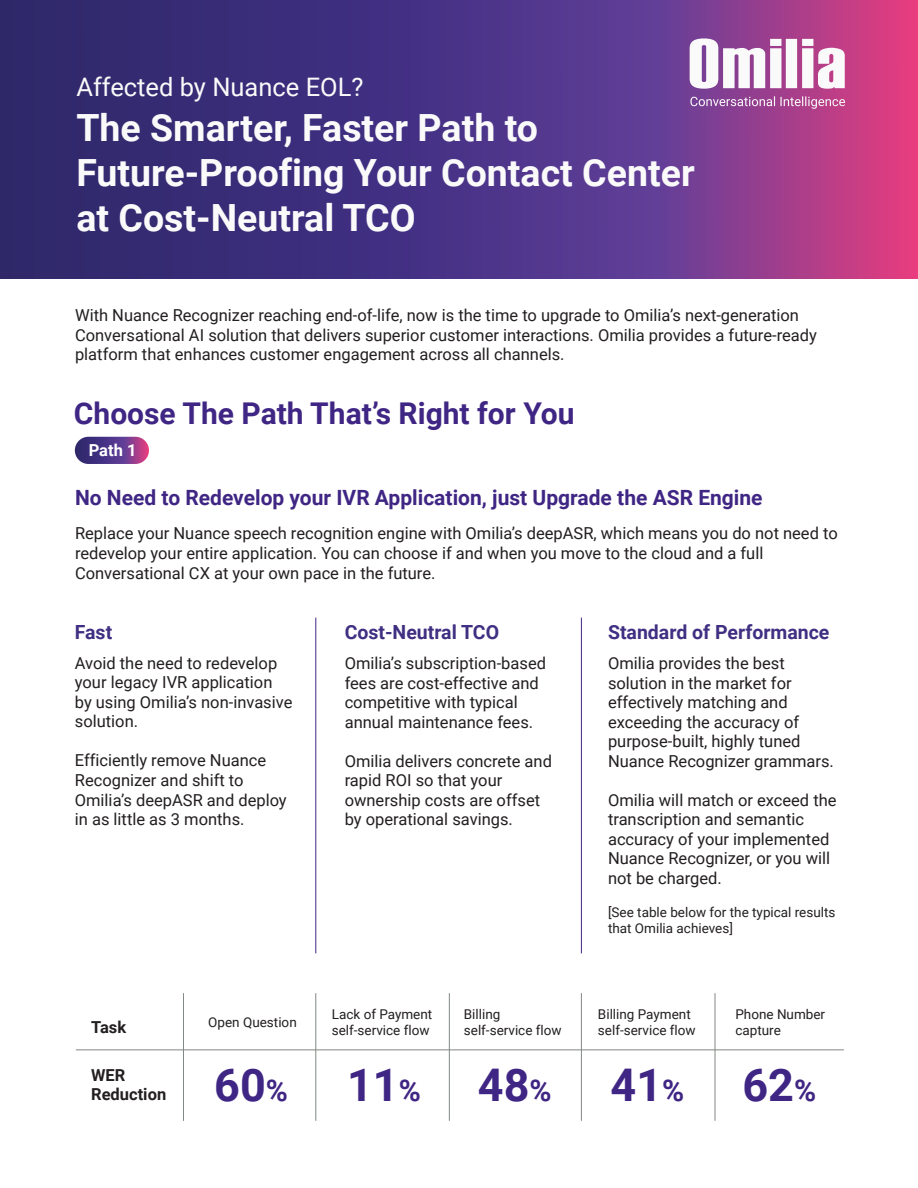
<style>
.page{position:relative;width:918px;height:1188px;background:#fff}
.page>*{position:absolute;margin:0;border:0;box-sizing:border-box;transform-origin:0 0}
.t1{font:700 45px "Roboto";color:#402684}
.t2{font:700 37.5px/45px "Roboto";color:#fafafa}
.t3{font:700 30px "Roboto";color:#402684}
.t4{font:25.5px "Roboto";color:#fafafa}
.t5{font:700 21px "Roboto";color:#402684}
.t6{font:700 19.5px "Roboto";color:#402f82}
.t7{font:16.5px/19.5px "Roboto";color:#231f20}
.t8{font:700 16.5px/19.8px "Roboto";color:#231f20}
.t9{font:700 16.5px "Roboto";color:#fff}
.t10{font:13.5px/16.5px "Roboto";color:#231f20}
.s1{font-size:30px}
</style>
<div class="page">
<svg style="left:0;top:0;width:918px;height:278px;background:#5b3381"></svg>
<svg style="left:690px;top:38px;width:155px;height:71px"></svg>
<svg style="left:75px;top:437px;width:74px;height:27px;background:#623685"></svg>
<hr style="left:76px;top:1050px;width:768px;height:1px;background:#828883">
<hr style="left:183px;top:993px;width:1px;height:128px;background:#828883">
<hr style="left:316px;top:993px;width:1px;height:128px;background:#828883">
<hr style="left:449px;top:993px;width:1px;height:128px;background:#828883">
<hr style="left:581px;top:993px;width:1px;height:128px;background:#828883">
<hr style="left:715px;top:993px;width:1px;height:128px;background:#828883">
<hr style="left:315px;top:618px;width:1px;height:335px;background:#402684">
<hr style="left:581px;top:618px;width:1px;height:335px;background:#402684">
<h3 class="t4" style="left:76px;top:69px;width:289px">Affected by Nuance EOL?</h3>
<h2 class="t2" style="left:76px;top:104px;width:620px">The Smarter, Faster Path to<br>Future-Proofing Your Contact Center at Cost-Neutral TCO</h2>
<p class="t7" style="left:75px;top:304px;width:743px">With Nuance Recognizer reaching end-of-life, now is the time to upgrade to Omilia’s next-generation<br>Conversational AI solution that delivers superior customer interactions. Omilia provides a future-ready platform that enhances customer engagement across all channels.</p>
<h3 class="t3" style="left:74px;top:393px;width:502px">Choose The Path That’s Right for You</h3>
<p class="t9" style="left:89px;top:438px;width:49px">Path 1</p>
<p class="t5" style="left:75px;top:483px;width:689px">No Need to Redevelop your IVR Application, just Upgrade the ASR Engine</p>
<p class="t7" style="left:75px;top:523px;width:764px">Replace your Nuance speech recognition engine with Omilia’s deepASR, which means you do not need to redevelop your entire application. You can choose if and when you move to the cloud and a full<br>Conversational CX at your own pace in the future.</p>
<p class="t6" style="left:75px;top:618px;width:39px">Fast</p>
<p class="t7" style="left:75px;top:653px;width:219px">Avoid the need to redevelop your legacy IVR application by using Omilia’s non-invasive solution.</p>
<p class="t7" style="left:75px;top:750px;width:213px">Efficiently remove Nuance<br>Recognizer and shift to<br>Omilia’s deepASR and deploy in as little as 3 months.</p>
<p class="t6" style="left:345px;top:619px;width:156px">Cost-Neutral TCO</p>
<p class="t7" style="left:345px;top:653px;width:203px">Omilia’s subscription-based fees are cost-effective and competitive with typical annual maintenance fees.</p>
<p class="t7" style="left:345px;top:751px;width:209px">Omilia delivers concrete and rapid ROI so that your ownership costs are offset by operational savings.</p>
<p class="t6" style="left:608px;top:619px;width:223px">Standard of Performance</p>
<p class="t7" style="left:608px;top:653px;width:227px">Omilia provides the best solution in the market for effectively matching and exceeding the accuracy of purpose-built, highly tuned<br>Nuance Recognizer grammars.</p>
<p class="t7" style="left:608px;top:790px;width:230px">Omilia will match or exceed the transcription and semantic accuracy of your implemented<br>Nuance Recognizer, or you will not be charged.</p>
<p class="t10" style="left:608px;top:903px;width:229px">[See table below for the typical results that Omilia achieves]</p>
<p class="t8" style="left:91px;top:1016px;width:36px">Task</p>
<p class="t8" style="left:91px;top:1064px;width:77px">WER<br>Reduction</p>
<p class="t10" style="left:208px;top:1013px;width:90px">Open Question</p>
<p class="t10" style="left:332px;top:1005px;width:102px">Lack of Payment self-service flow</p>
<p class="t10" style="left:464px;top:1005px;width:99px">Billing self-service flow</p>
<p class="t10" style="left:598px;top:1005px;width:99px">Billing Payment self-service flow</p>
<p class="t10" style="left:735px;top:1005px;width:91px">Phone Number capture</p>
<h1 class="t1" style="left:214px;top:1053px;width:75px">60<span class="s1">%</span></h1>
<h1 class="t1" style="left:347px;top:1053px;width:75px">11<span class="s1">%</span></h1>
<h1 class="t1" style="left:478px;top:1053px;width:75px">48<span class="s1">%</span></h1>
<h1 class="t1" style="left:611px;top:1053px;width:75px">41<span class="s1">%</span></h1>
<h1 class="t1" style="left:742px;top:1053px;width:75px">62<span class="s1">%</span></h1>
</div>
